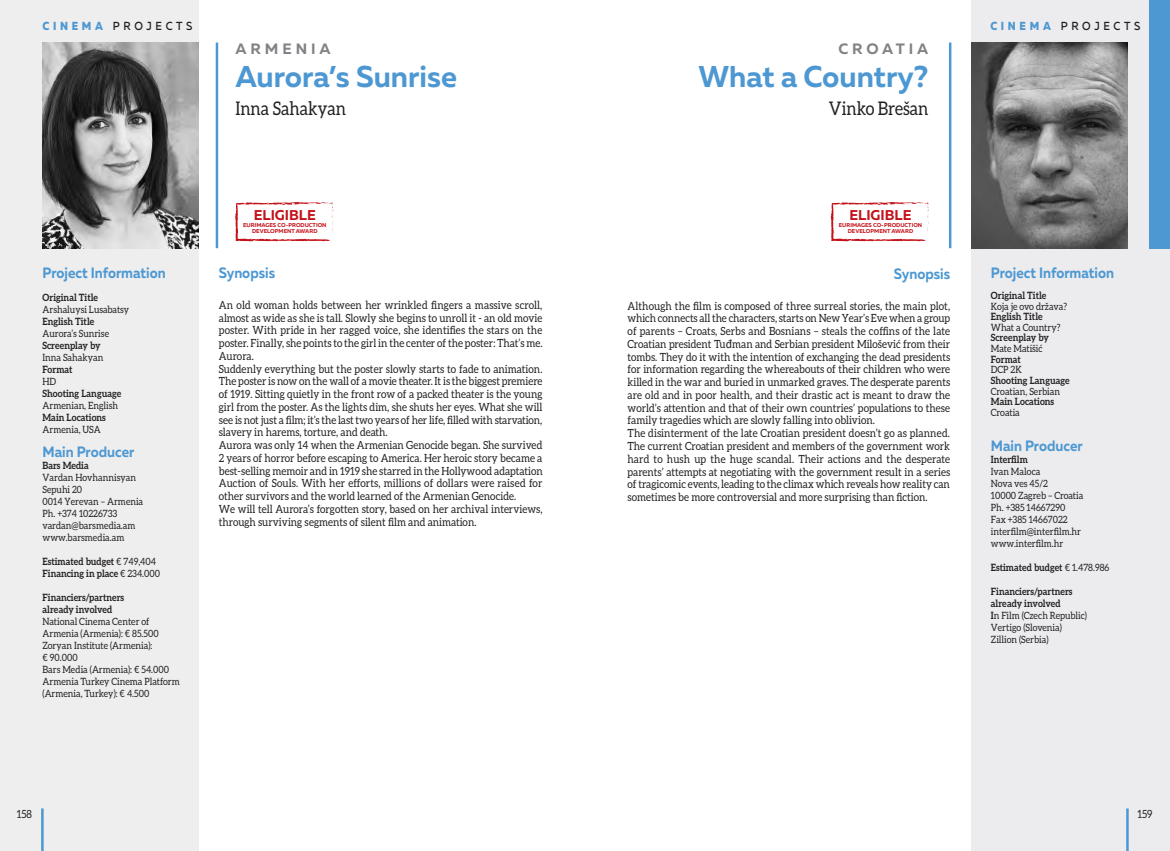
<style>
.page{position:relative;width:1170px;height:851px;background:#fff}
.page>*{position:absolute;margin:0;border:0;box-sizing:border-box;transform-origin:0 0}
.t1{font:700 30px "Muller";color:#4d98d2}
.t2{font:18.75px "Aleo";color:#231f20;scale:.87 1}
.t3{font:700 15px "Muller";color:#4d98d2;scale:.9 1}
.t4{font:700 15px "Muller";letter-spacing:.26em;color:#808285}
.t5{font:700 14.12px "Muller";color:#c4121a}
.t6{font:500 11.62px "Muller";letter-spacing:.35em;color:#231f20;scale:.9 1}
.t7{font:11.25px/12.8px "Aleo";color:#231f20;scale:.9 1}
.t8{font:10px/12px "Aleo";color:#231f20;scale:.9 1}
.t9{font:700 10px/12px "Aleo";color:#231f20;scale:.9 1}
.t10{font:700 5.62px/6.1px "Muller";color:#c4121a;text-align:center}
.s1{font-weight:800;color:#4d98d2}
.s2{font-weight:400}
.s3{font-family:"Lucida Grande"}
.s4{font-weight:700}
</style>
<div class="page">
<div style="left:971px;top:0;width:198px;height:850px;background:#ececee"></div>
<img style="left:971px;top:43px;width:156px;height:205px">
<hr style="left:948px;top:43px;width:3px;height:205px;background:#4d98d2">
<hr style="left:1126px;top:808px;width:2px;height:42px;background:#4d98d2">
<div style="left:1148px;top:0;width:21px;height:248px;background:#4d98d2"></div>
<div style="left:0;top:0;width:198px;height:850px;background:#eeeeef"></div>
<img style="left:43px;top:43px;width:155px;height:205px">
<hr style="left:41px;top:808px;width:3px;height:42px;background:#4d98d2">
<hr style="left:216px;top:43px;width:2px;height:205px;background:#4d98d2">
<svg style="left:830px;top:202px;width:99px;height:40px"></svg>
<svg style="left:235px;top:202px;width:99px;height:40px"></svg>
<p class="t6" style="left:43px;top:22px;width:168px"><span class="s1">CINEMA</span> PROJECTS</p>
<h3 class="t4" style="left:235px;top:44px;width:96px">ARMENIA</h3>
<h1 class="t1" style="left:235px;top:66px;width:223px">Aurora’s Sunrise</h1>
<h2 class="t2" style="left:235px;top:102px;width:129px">Inna Sahakyan</h2>
<h3 class="t3" style="left:43px;top:267px;width:138px">Project Information</h3>
<p class="t9" style="left:43px;top:292px;width:63px">Original Title</p>
<p class="t8" style="left:43px;top:304px;width:98px">Arshaluysi Lusabatsy</p>
<p class="t9" style="left:43px;top:316px;width:59px">English Title</p>
<p class="t8" style="left:43px;top:328px;width:76px">Aurora’s Sunrise</p>
<p class="t9" style="left:43px;top:340px;width:66px">Screenplay by</p>
<p class="t8" style="left:43px;top:352px;width:69px">Inna Sahakyan</p>
<p class="t9" style="left:43px;top:364px;width:35px">Format</p>
<p class="t8" style="left:43px;top:376px;width:17px">HD</p>
<p class="t9" style="left:43px;top:388px;width:89px">Shooting Language</p>
<p class="t8" style="left:43px;top:400px;width:85px">Armenian, English</p>
<p class="t9" style="left:43px;top:412px;width:72px">Main Locations</p>
<p class="t8" style="left:43px;top:424px;width:66px">Armenia, USA</p>
<h3 class="t3" style="left:43px;top:446px;width:103px">Main Producer</h3>
<p class="t9" style="left:43px;top:460px;width:53px">Bars Media</p>
<p class="t8" style="left:43px;top:472px;width:113px">Vardan Hovhannisyan<br>Sepuhi 20<br>0014 Yerevan – Armenia<br>Ph. +374 10226733 vardan@barsmedia.am www.barsmedia.am</p>
<p class="t9" style="left:43px;top:556px;width:132px">Estimated budget <span class="s2">€ 749,404<br></span>Financing in place <span class="s2">€ 234.000</span></p>
<p class="t9" style="left:43px;top:592px;width:92px">Financiers/partners already involved</p>
<p class="t8" style="left:43px;top:616px;width:154px">National Cinema Center of<br>Armenia (Armenia): € 85.500<br>Zoryan Institute (Armenia):<br>€ 90.000<br>Bars Media (Armenia): € 54.000<br>Armenia Turkey Cinema Platform (Armenia, Turkey): € 4.500</p>
<p class="t5" style="left:254px;top:210px;width:64px">ELIGIBLE</p>
<p class="t10" style="left:243px;top:223px;width:85px">EURIMAGES CO-PRODUCTION<br>DEVELOPMENT AWARD</p>
<h3 class="t3" style="left:219px;top:267px;width:64px">Synopsis</h3>
<p class="t7" style="left:219px;top:299px;width:361px">An old woman holds between her wrinkled fingers a massive scroll, almost as wide as she is tall. Slowly she begins to unroll it - an old movie poster. With pride in her ragged voice, she identifies the stars on the poster. Finally, she points to the girl in the center of the poster: That’s me.<br>Aurora.<br>Suddenly everything but the poster slowly starts to fade to animation.<br>The poster is now on the wall of a movie theater. It is the biggest premiere of 1919. Sitting quietly in the front row of a packed theater is the young girl from the poster. As the lights dim, she shuts her eyes. What she will see is not just a film; it’s the last two years of her life, filled with starvation, slavery in harems, torture, and death.<br>Aurora was only 14 when the Armenian Genocide began. She survived 2 years of horror before escaping to America. Her heroic story became a best-selling memoir and in 1919 she starred in the Hollywood adaptation Auction of Souls. With her efforts, millions of dollars were raised for other survivors and the world learned of the Armenian Genocide.<br>We will tell Aurora’s forgotten story, based on her archival interviews, through surviving segments of silent film and animation.</p>
<h3 class="t4" style="left:838px;top:44px;width:91px">CROATIA</h3>
<h1 class="t1" style="left:698px;top:66px;width:231px">What a Country?</h1>
<h2 class="t2" style="left:828px;top:102px;width:116px">Vinko Brešan</h2>
<p class="t5" style="left:849px;top:210px;width:64px">ELIGIBLE</p>
<p class="t10" style="left:838px;top:223px;width:85px">EURIMAGES CO-PRODUCTION<br>DEVELOPMENT AWARD</p>
<h3 class="t3" style="left:893px;top:268px;width:64px">Synopsis</h3>
<p class="t7" style="left:627px;top:300px;width:360px">Although the film is composed of three surreal stories, the main plot, which connects all the characters, starts on New Year’s Eve when a group of parents – Croats, Serbs and Bosnians – steals the coffins of the late Croatian president Tu<span class="s3">đ</span>man and Serbian president Milošević from their tombs. They do it with the intention of exchanging the dead presidents for information regarding the whereabouts of their children who were killed in the war and buried in unmarked graves. The desperate parents are old and in poor health, and their drastic act is meant to draw the world’s attention and that of their own countries’ populations to these family tragedies which are slowly falling into oblivion.<br>The disinterment of the late Croatian president doesn’t go as planned.<br>The current Croatian president and members of the government work hard to hush up the huge scandal. Their actions and the desperate parents’ attempts at negotiating with the government result in a series of tragicomic events, leading to the climax which reveals how reality can sometimes be more controversial and more surprising than fiction.</p>
<p class="t6" style="left:990px;top:22px;width:168px"><span class="s1">CINEMA</span> PROJECTS</p>
<h3 class="t3" style="left:990px;top:267px;width:138px">Project Information</h3>
<p class="t9" style="left:990px;top:290px;width:63px">Original Title</p>
<p class="t8" style="left:990px;top:301px;width:86px">Koja je ovo država?</p>
<p class="t9" style="left:990px;top:311px;width:59px">English Title</p>
<p class="t8" style="left:990px;top:322px;width:79px">What a Country?</p>
<p class="t9" style="left:990px;top:332px;width:66px">Screenplay by</p>
<p class="t8" style="left:990px;top:343px;width:59px">Mate Matišić</p>
<p class="t9" style="left:990px;top:354px;width:35px">Format</p>
<p class="t8" style="left:990px;top:364px;width:36px">DCP 2K</p>
<p class="t9" style="left:990px;top:375px;width:89px">Shooting Language</p>
<p class="t8" style="left:990px;top:385px;width:78px">Croatian, Serbian</p>
<p class="t9" style="left:990px;top:396px;width:72px">Main Locations</p>
<p class="t8" style="left:990px;top:407px;width:34px">Croatia</p>
<h3 class="t3" style="left:990px;top:440px;width:103px">Main Producer</h3>
<p class="t9" style="left:990px;top:453px;width:43px">Interfilm</p>
<p class="t8" style="left:990px;top:465px;width:104px">Ivan Maloca<br>Nova ves 45/2<br>10000 Zagreb – Croatia<br>Ph. +385 14667290<br>Fax +385 14667022 interfilm@interfilm.hr www.interfilm.hr</p>
<p class="t9" style="left:990px;top:561px;width:133px">Estimated budget <span class="s2">€ 1.478.986</span></p>
<p class="t8" style="left:990px;top:585px;width:108px"><span class="s4">Financiers/partners already involved<br>I</span>n Film (Czech Republic)<br>Vertigo (Slovenia)<br>Zillion (Serbia)</p>
<p class="t7" style="left:17px;top:807px;width:18px">158</p>
<p class="t7" style="left:1137px;top:807px;width:18px">159</p>
</div>
